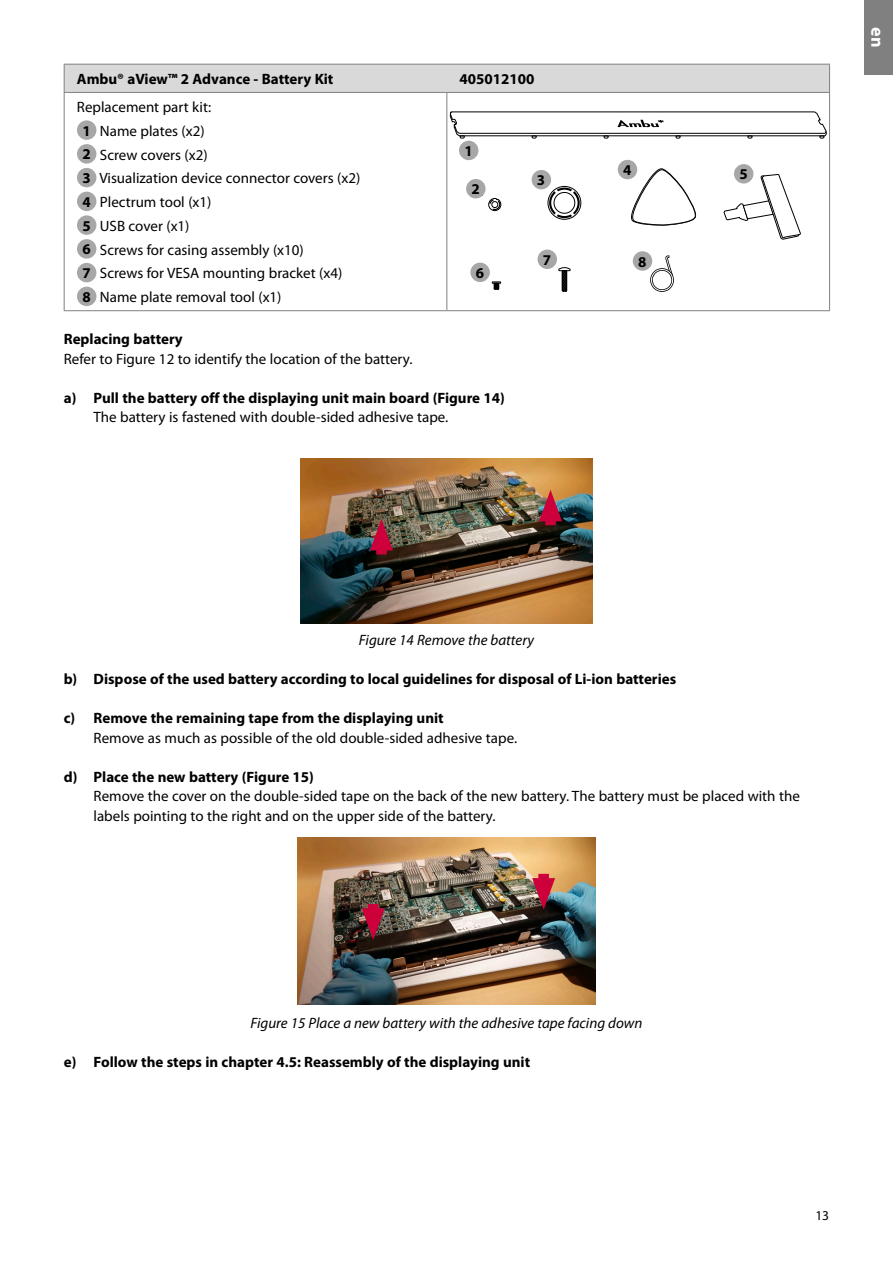
<style>
.page{position:relative;width:893px;height:1263px;background:#fff}
.page>*{position:absolute;margin:0;border:0;box-sizing:border-box;transform-origin:0 0}
.t1{font:700 18px "Myriad Pro";color:#fff}
.t2{font:15px/23.7px "Myriad Pro";color:#000}
.t3{font:700 15px "Myriad Pro";color:#000}
.t4{font:italic 15px "Myriad Pro";color:#000}
.t5{font:13.5px "Myriad Pro";color:#000}
.t6{font:13.05px "Myriad Pro";color:#000}
.s1{font-weight:700}
</style>
<div class="page">
<div style="left:64px;top:64px;width:766px;height:28px;background:#d9d9d9"></div>
<hr style="left:64px;top:92px;width:383px;height:1px;background:#808080">
<hr style="left:64px;top:93px;width:1px;height:217px;background:#808080">
<hr style="left:447px;top:92px;width:383px;height:1px;background:#808080">
<hr style="left:446px;top:93px;width:1px;height:217px;background:#808080">
<hr style="left:829px;top:93px;width:1px;height:217px;background:#808080">
<hr style="left:64px;top:310px;width:383px;height:1px;background:#808080">
<hr style="left:447px;top:310px;width:383px;height:1px;background:#808080">
<div style="left:77px;top:120px;width:19px;height:20px;background:#a7a7a7;border-radius:50%"></div>
<div style="left:77px;top:144px;width:19px;height:20px;background:#a7a7a7;border-radius:50%"></div>
<div style="left:77px;top:168px;width:19px;height:19px;background:#a7a7a7;border-radius:50%"></div>
<div style="left:77px;top:192px;width:19px;height:19px;background:#a7a7a7;border-radius:50%"></div>
<div style="left:77px;top:215px;width:19px;height:20px;background:#a7a7a7;border-radius:50%"></div>
<div style="left:77px;top:239px;width:19px;height:20px;background:#a7a7a7;border-radius:50%"></div>
<div style="left:77px;top:263px;width:19px;height:19px;background:#a7a7a7;border-radius:50%"></div>
<div style="left:77px;top:287px;width:19px;height:19px;background:#a7a7a7;border-radius:50%"></div>
<svg style="left:628px;top:168px;width:69px;height:58px"></svg>
<svg style="left:650px;top:255px;width:24px;height:37px"></svg>
<svg style="left:723px;top:174px;width:78px;height:66px"></svg>
<svg style="left:450px;top:111px;width:377px;height:28px"></svg>
<svg style="left:488px;top:198px;width:13px;height:13px"></svg>
<div style="left:492px;top:201px;width:6px;height:7px;border:1px solid #000;border-radius:50%"></div>
<div style="left:548px;top:186px;width:33px;height:33px;border:1px solid #000;border-radius:50%"></div>
<svg style="left:549px;top:188px;width:31px;height:30px"></svg>
<svg style="left:492px;top:281px;width:9px;height:9px"></svg>
<svg style="left:558px;top:267px;width:13px;height:25px"></svg>
<div style="left:459px;top:141px;width:19px;height:19px;background:#a7a7a7;border-radius:50%"></div>
<div style="left:466px;top:179px;width:20px;height:19px;background:#a7a7a7;border-radius:50%"></div>
<div style="left:532px;top:170px;width:19px;height:19px;background:#a7a7a7;border-radius:50%"></div>
<div style="left:618px;top:160px;width:19px;height:19px;background:#a7a7a7;border-radius:50%"></div>
<div style="left:734px;top:164px;width:19px;height:20px;background:#a7a7a7;border-radius:50%"></div>
<div style="left:470px;top:263px;width:20px;height:19px;background:#a7a7a7;border-radius:50%"></div>
<div style="left:538px;top:250px;width:19px;height:19px;background:#a7a7a7;border-radius:50%"></div>
<div style="left:633px;top:251px;width:19px;height:20px;background:#a7a7a7;border-radius:50%"></div>
<img style="left:300px;top:458px;width:293px;height:165px">
<div style="left:545px;top:508px;width:11px;height:17px;background:#ce003c"></div>
<svg style="left:539px;top:490px;width:23px;height:31px"></svg>
<div style="left:376px;top:537px;width:11px;height:17px;background:#ce003c"></div>
<svg style="left:370px;top:519px;width:23px;height:31px"></svg>
<img style="left:298px;top:837px;width:297px;height:168px">
<div style="left:368px;top:904px;width:10px;height:17px;background:#ce003c"></div>
<svg style="left:362px;top:908px;width:23px;height:32px"></svg>
<div style="left:538px;top:874px;width:11px;height:17px;background:#ce003c"></div>
<svg style="left:532px;top:878px;width:23px;height:32px"></svg>
<div style="left:864px;top:0;width:29px;height:74px;background:#808080"></div>
<p class="t3" style="left:77px;top:69px;width:258px">Ambu® aView™ 2 Advance - Battery Kit</p>
<p class="t3" style="left:460px;top:69px;width:76px">405012100</p>
<p class="t2" style="left:82px;top:95px;width:279px;text-indent:-5px">Replacement part kit:<br><span class="s1">1</span> Name plates (x2)<br><span class="s1">2</span> Screw covers (x2)<br><span class="s1">3</span> Visualization device connector covers (x2)<br><span class="s1">4</span> Plectrum tool (x1)<br><span class="s1">5</span> USB cover (x1)<br><span class="s1">6</span> Screws for casing assembly (x10)<br><span class="s1">7</span> Screws for VESA mounting bracket (x4)<br><span class="s1">8</span> Name plate removal tool (x1)</p>
<p class="t6" style="left:465px;top:142px;width:8px">1</p>
<p class="t3" style="left:464px;top:141px;width:10px">1</p>
<p class="t3" style="left:623px;top:160px;width:10px">4</p>
<p class="t3" style="left:739px;top:165px;width:10px">5</p>
<p class="t6" style="left:629px;top:164px;width:8px">4</p>
<p class="t6" style="left:742px;top:166px;width:8px">5</p>
<p class="t3" style="left:537px;top:170px;width:10px">3</p>
<p class="t6" style="left:538px;top:174px;width:8px">3</p>
<p class="t3" style="left:471px;top:179px;width:10px">2</p>
<p class="t6" style="left:477px;top:183px;width:8px">2</p>
<p class="t3" style="left:543px;top:250px;width:10px">7</p>
<p class="t3" style="left:638px;top:252px;width:10px">8</p>
<p class="t6" style="left:546px;top:254px;width:8px">7</p>
<p class="t6" style="left:641px;top:255px;width:8px">8</p>
<p class="t3" style="left:476px;top:263px;width:10px">6</p>
<p class="t6" style="left:479px;top:267px;width:8px">6</p>
<p class="t3" style="left:64px;top:329px;width:121px">Replacing battery</p>
<p class="t2" style="left:64px;top:346px;width:350px">Refer to Figure 12 to identify the location of the battery.</p>
<p class="t3" style="left:64px;top:388px;width:443px">a) Pull the battery off the displaying unit main board (Figure 14)</p>
<p class="t2" style="left:94px;top:405px;width:356px">The battery is fastened with double-sided adhesive tape.</p>
<p class="t1" style="left:889px;top:27px;width:22px;rotate:90deg">en</p>
<p class="t4" style="left:359px;top:631px;width:177px">Figure 14 Remove the battery</p>
<p class="t3" style="left:64px;top:669px;width:614px">b) Dispose of the used battery according to local guidelines for disposal of Li-ion batteries</p>
<p class="t3" style="left:64px;top:708px;width:381px">c) Remove the remaining tape from the displaying unit</p>
<p class="t2" style="left:94px;top:725px;width:425px">Remove as much as possible of the old double-sided adhesive tape.</p>
<p class="t3" style="left:64px;top:767px;width:252px">d) Place the new battery (Figure 15)</p>
<p class="t2" style="left:94px;top:786px;width:708px;line-height:19.5px">Remove the cover on the double-sided tape on the back of the new battery. The battery must be placed with the labels pointing to the right and on the upper side of the battery.</p>
<p class="t4" style="left:250px;top:1014px;width:393px">Figure 15 Place a new battery with the adhesive tape facing down</p>
<p class="t3" style="left:64px;top:1052px;width:468px">e) Follow the steps in chapter 4.5: Reassembly of the displaying unit</p>
<p class="t5" style="left:815px;top:1207px;width:15px">13</p>
</div>
